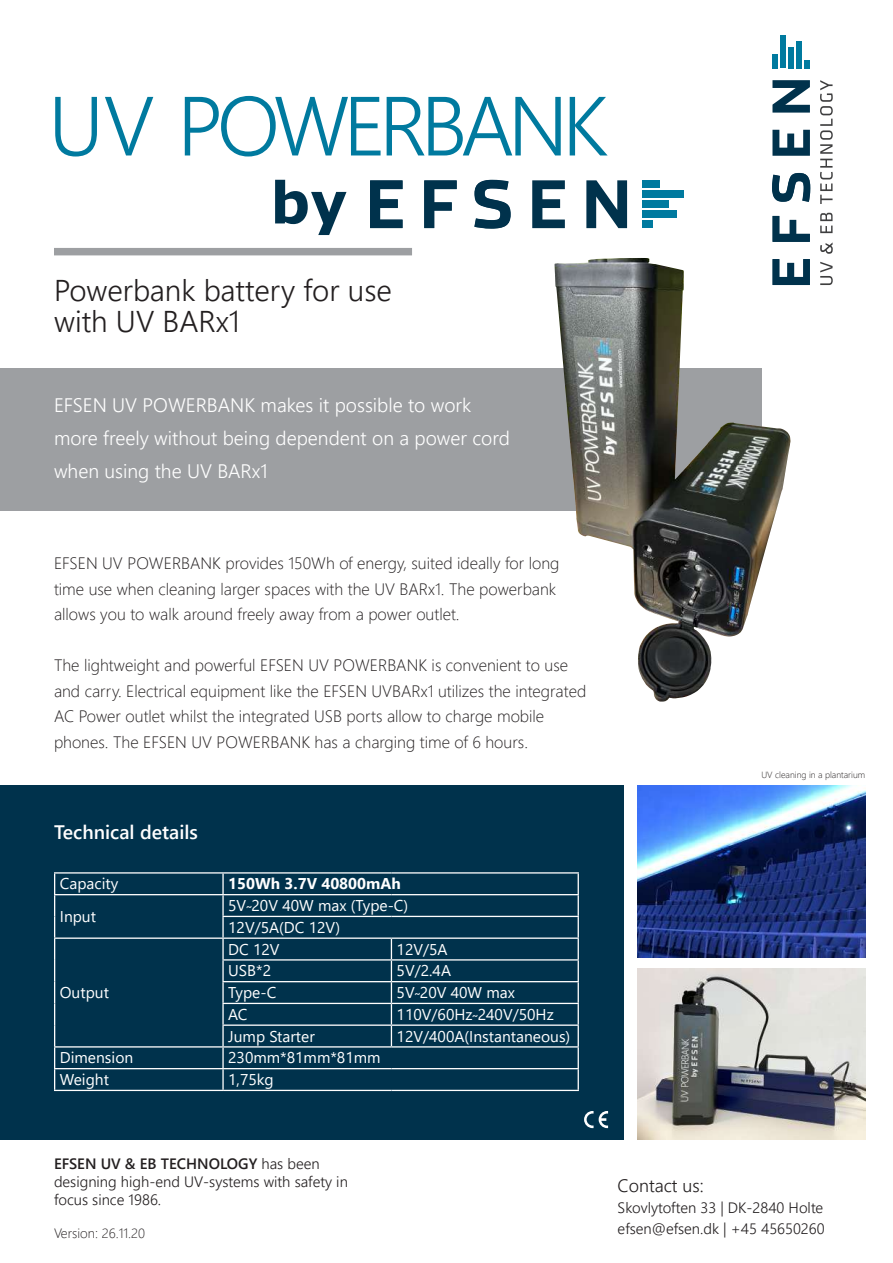
<style>
.page{position:relative;width:893px;height:1263px;background:#fff}
.page>*{position:absolute;margin:0;border:0;box-sizing:border-box;transform-origin:0 0}
.t1{font:300 83.7px "Segoe UI";letter-spacing:-.075em;color:#007a9f}
.t2{font:300 30px/31.5px "Segoe UI";color:#231f20}
.t3{font:300 19.5px/33px "Segoe UI";color:#fff}
.t4{font:600 19.5px "Segoe UI";color:#fff}
.t5{font:300 18px "Segoe UI";color:#231f20}
.t6{font:300 16.5px/25.5px "Segoe UI";color:#231f20}
.t7{font:15.6px/21.8px "Segoe UI";color:#fff}
.t8{font:700 15.6px "Segoe UI";color:#fff}
.t9{font:300 15px/18px "Segoe UI";color:#231f20}
.t10{font:300 13.5px "Segoe UI";color:#231f20}
.t11{font:300 9px "Segoe UI";color:#231f20}
.s1{font-weight:600}
</style>
<div class="page">
<div style="left:0;top:785px;width:623px;height:355px;background:#00324c"></div>
<div style="left:0;top:368px;width:761px;height:142px;background:#9d9fa2"></div>
<svg style="left:820px;top:242px;width:13px;height:12px"></svg>
<svg style="left:790px;top:259px;width:20px;height:26px"></svg>
<svg style="left:772px;top:216px;width:38px;height:26px"></svg>
<svg style="left:772px;top:173px;width:38px;height:29px"></svg>
<svg style="left:772px;top:130px;width:38px;height:26px"></svg>
<svg style="left:772px;top:80px;width:38px;height:33px"></svg>
<div style="left:772px;top:54px;width:6px;height:14px;background:#007a9f"></div>
<div style="left:780px;top:35px;width:6px;height:33px;background:#007a9f"></div>
<div style="left:788px;top:47px;width:6px;height:21px;background:#007a9f"></div>
<div style="left:796px;top:41px;width:6px;height:27px;background:#007a9f"></div>
<div style="left:804px;top:60px;width:6px;height:8px;background:#007a9f"></div>
<svg style="left:820px;top:262px;width:13px;height:23px"></svg>
<svg style="left:820px;top:213px;width:12px;height:20px"></svg>
<svg style="left:820px;top:80px;width:13px;height:124px"></svg>
<div style="left:54px;top:248px;width:358px;height:7px;background:#9d9fa2"></div>
<svg style="left:275px;top:180px;width:71px;height:55px"></svg>
<svg style="left:370px;top:180px;width:33px;height:48px"></svg>
<svg style="left:424px;top:180px;width:33px;height:48px"></svg>
<svg style="left:474px;top:180px;width:37px;height:49px"></svg>
<svg style="left:532px;top:180px;width:33px;height:48px"></svg>
<svg style="left:586px;top:180px;width:41px;height:48px"></svg>
<div style="left:642px;top:180px;width:18px;height:8px;background:#007a9f"></div>
<div style="left:642px;top:190px;width:41px;height:8px;background:#007a9f"></div>
<div style="left:642px;top:201px;width:27px;height:7px;background:#007a9f"></div>
<div style="left:642px;top:211px;width:34px;height:7px;background:#007a9f"></div>
<div style="left:642px;top:221px;width:10px;height:7px;background:#007a9f"></div>
<img style="left:554px;top:258px;width:236px;height:444px">
<img style="left:638px;top:968px;width:227px;height:171px">
<hr style="left:54px;top:872px;width:169px;height:1px;background:#fff">
<hr style="left:223px;top:872px;width:168px;height:1px;background:#fff">
<hr style="left:222px;top:873px;width:2px;height:21px;background:#fff">
<hr style="left:391px;top:872px;width:188px;height:1px;background:#fff">
<hr style="left:54px;top:894px;width:169px;height:1px;background:#fff">
<hr style="left:223px;top:894px;width:168px;height:1px;background:#fff">
<hr style="left:222px;top:895px;width:2px;height:21px;background:#fff">
<hr style="left:391px;top:894px;width:188px;height:1px;background:#fff">
<hr style="left:222px;top:916px;width:169px;height:1px;background:#fff">
<hr style="left:222px;top:917px;width:2px;height:20px;background:#fff">
<hr style="left:391px;top:916px;width:188px;height:1px;background:#fff">
<hr style="left:54px;top:937px;width:169px;height:2px;background:#fff">
<hr style="left:223px;top:937px;width:168px;height:2px;background:#fff">
<hr style="left:222px;top:939px;width:2px;height:20px;background:#fff">
<hr style="left:391px;top:937px;width:188px;height:2px;background:#fff">
<hr style="left:222px;top:959px;width:169px;height:1px;background:#fff">
<hr style="left:222px;top:960px;width:2px;height:21px;background:#fff">
<hr style="left:391px;top:959px;width:188px;height:1px;background:#fff">
<hr style="left:222px;top:981px;width:169px;height:1px;background:#fff">
<hr style="left:222px;top:982px;width:2px;height:21px;background:#fff">
<hr style="left:391px;top:981px;width:188px;height:1px;background:#fff">
<hr style="left:222px;top:1003px;width:169px;height:1px;background:#fff">
<hr style="left:222px;top:1004px;width:2px;height:20px;background:#fff">
<hr style="left:391px;top:1003px;width:188px;height:1px;background:#fff">
<hr style="left:222px;top:1024px;width:169px;height:2px;background:#fff">
<hr style="left:222px;top:1026px;width:2px;height:20px;background:#fff">
<hr style="left:391px;top:1024px;width:188px;height:2px;background:#fff">
<svg style="left:391px;top:939px;width:1px;height:107px"></svg>
<hr style="left:54px;top:1046px;width:169px;height:1px;background:#fff">
<hr style="left:223px;top:1046px;width:168px;height:1px;background:#fff">
<hr style="left:222px;top:1047px;width:2px;height:21px;background:#fff">
<hr style="left:391px;top:1046px;width:188px;height:1px;background:#fff">
<hr style="left:54px;top:1068px;width:169px;height:1px;background:#fff">
<svg style="left:54px;top:873px;width:1px;height:217px"></svg>
<hr style="left:223px;top:1068px;width:168px;height:1px;background:#fff">
<hr style="left:222px;top:1069px;width:2px;height:21px;background:#fff">
<hr style="left:391px;top:1068px;width:188px;height:1px;background:#fff">
<svg style="left:578px;top:873px;width:1px;height:217px"></svg>
<hr style="left:54px;top:1090px;width:169px;height:1px;background:#fff">
<hr style="left:223px;top:1090px;width:168px;height:1px;background:#fff">
<hr style="left:391px;top:1090px;width:188px;height:1px;background:#fff">
<svg style="left:584px;top:1111px;width:24px;height:17px"></svg>
<img style="left:638px;top:785px;width:227px;height:172px">
<h1 class="t1" style="left:48px;top:47px;width:561px">UV POWERBANK</h1>
<h2 class="t2" style="left:54px;top:271px;width:339px">Powerbank battery for use with UV BARx1</h2>
<p class="t3" style="left:54px;top:386px;width:457px">EFSEN UV POWERBANK makes it possible to work more freely without being dependent on a power cord when using the UV BARx1</p>
<p class="t6" style="left:54px;top:549px;width:507px">EFSEN UV POWERBANK provides 150Wh of energy, suited ideally for long time use when cleaning larger spaces with the UV BARx1. The powerbank allows you to walk around freely away from a power outlet.</p>
<p class="t6" style="left:54px;top:651px;width:534px">The lightweight and powerful EFSEN UV POWERBANK is convenient to use and carry. Electrical equipment like the EFSEN UVBARx1 utilizes the integrated AC Power outlet whilst the integrated USB ports allow to charge mobile phones. The EFSEN UV POWERBANK has a charging time of 6 hours.</p>
<p class="t4" style="left:54px;top:814px;width:145px">Technical details</p>
<p class="t7" style="left:60px;top:872px;width:60px">Capacity</p>
<p class="t8" style="left:228px;top:869px;width:174px">150Wh 3.7V 40800mAh</p>
<p class="t7" style="left:60px;top:904px;width:38px">Input</p>
<p class="t7" style="left:228px;top:893px;width:182px">5V˷20V 40W max (Type-C)<br>12V/5A(DC 12V)</p>
<p class="t7" style="left:60px;top:980px;width:51px">Output</p>
<p class="t7" style="left:228px;top:937px;width:53px">DC 12V</p>
<p class="t7" style="left:397px;top:937px;width:53px">12V/5A</p>
<p class="t7" style="left:228px;top:959px;width:44px">USB*2</p>
<p class="t7" style="left:397px;top:959px;width:56px">5V/2.4A</p>
<p class="t7" style="left:228px;top:980px;width:50px">Type-C</p>
<p class="t7" style="left:397px;top:980px;width:120px">5V˷20V 40W max</p>
<p class="t7" style="left:228px;top:1002px;width:21px">AC</p>
<p class="t7" style="left:397px;top:1002px;width:159px">110V/60Hz˷240V/50Hz</p>
<p class="t7" style="left:228px;top:1024px;width:88px">Jump Starter</p>
<p class="t7" style="left:397px;top:1024px;width:175px">12V/400A(Instantaneous)</p>
<p class="t7" style="left:60px;top:1046px;width:75px">Dimension</p>
<p class="t7" style="left:228px;top:1046px;width:154px">230mm*81mm*81mm</p>
<p class="t7" style="left:60px;top:1067px;width:51px">Weight</p>
<p class="t7" style="left:228px;top:1067px;width:47px">1,75kg</p>
<p class="t9" style="left:54px;top:1153px;width:295px"><span class="s1">EFSEN UV &amp; EB TECHNOLOGY</span> has been designing high-end UV-systems with safety in focus since 1986.</p>
<p class="t11" style="left:761px;top:766px;width:105px">UV cleaning in a plantarium</p>
<p class="t5" style="left:618px;top:1168px;width:88px">Contact us:</p>
<p class="t9" style="left:618px;top:1197px;width:207px">Skovlytoften 33 | DK-2840 Holte</p>
<p class="t10" style="left:54px;top:1220px;width:93px">Version: 26.11.20</p>
<p class="t9" style="left:618px;top:1218px;width:209px">efsen@efsen.dk | +45 45650260</p>
</div>
